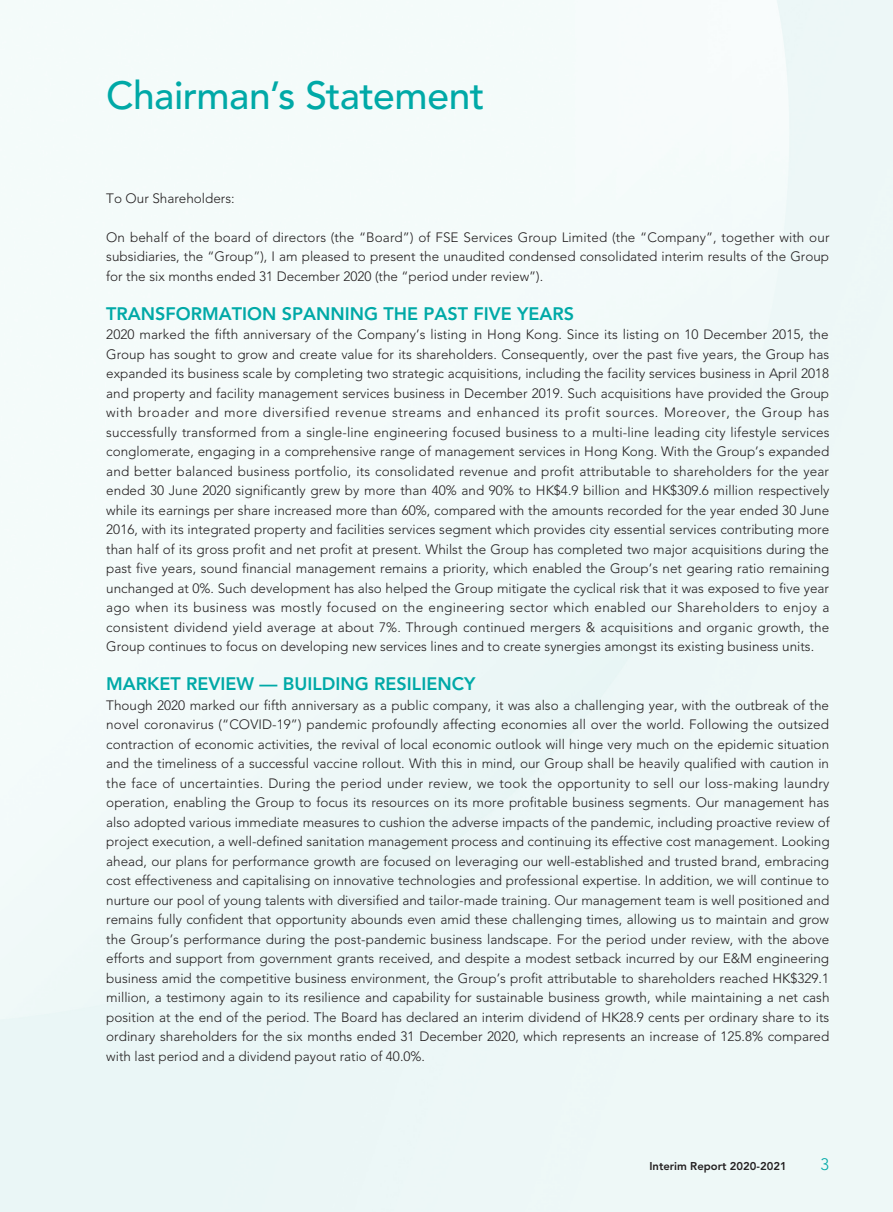
<style>
.page{position:relative;width:893px;height:1212px;background:#fff}
.page>*{position:absolute;margin:0;border:0;box-sizing:border-box;transform-origin:0 0}
.t1{font:500 39px "Avenir LT Std";letter-spacing:-.015em;color:#00a9a7}
._01_H1{font:800 18px "Avenir LT Std";color:#00a9a7}
.t2{font:300 16.5px "Avenir LT Std";color:#00a9a7}
._00_txt{font:300 13.5px/19.5px "Avenir LT Std";color:#231f20;text-align:justify}
.t3{font:800 11.25px "Avenir LT Std";color:#231f20}
</style>
<div class="page">
<p class="t1" style="left:106px;top:73px;width:380px">Chairman’s Statement</p>
<p class="_00_txt" style="left:106px;top:188px;width:130px">To Our Shareholders:</p>
<p class="_00_txt" style="left:106px;top:227px;width:725px">On behalf of the board of directors (the “Board”) of FSE Services Group Limited (the “Company”, together with our subsidiaries, the “Group”), I am pleased to present the unaudited condensed consolidated interim results of the Group for the six months ended 31 December 2020 (the “period under review”).</p>
<p class="_01_H1" style="left:106px;top:303px;width:469px">TRANSFORMATION SPANNING THE PAST FIVE YEARS</p>
<p class="_00_txt" style="left:106px;top:325px;width:725px">2020 marked the fifth anniversary of the Company’s listing in Hong Kong. Since its listing on 10 December 2015, the Group has sought to grow and create value for its shareholders. Consequently, over the past five years, the Group has expanded its business scale by completing two strategic acquisitions, including the facility services business in April 2018 and property and facility management services business in December 2019. Such acquisitions have provided the Group with broader and more diversified revenue streams and enhanced its profit sources. Moreover, the Group has successfully transformed from a single-line engineering focused business to a multi-line leading city lifestyle services conglomerate, engaging in a comprehensive range of management services in Hong Kong. With the Group’s expanded and better balanced business portfolio, its consolidated revenue and profit attributable to shareholders for the year ended 30 June 2020 significantly grew by more than 40% and 90% to HK$4.9 billion and HK$309.6 million respectively while its earnings per share increased more than 60%, compared with the amounts recorded for the year ended 30 June 2016, with its integrated property and facilities services segment which provides city essential services contributing more than half of its gross profit and net profit at present. Whilst the Group has completed two major acquisitions during the past five years, sound financial management remains a priority, which enabled the Group’s net gearing ratio remaining unchanged at 0%. Such development has also helped the Group mitigate the cyclical risk that it was exposed to five year ago when its business was mostly focused on the engineering sector which enabled our Shareholders to enjoy a consistent dividend yield average at about 7%. Through continued mergers &amp; acquisitions and organic growth, the Group continues to focus on developing new services lines and to create synergies amongst its existing business units.</p>
<p class="_01_H1" style="left:106px;top:673px;width:370px">MARKET REVIEW — BUILDING RESILIENCY</p>
<p class="_00_txt" style="left:106px;top:695px;width:725px">Though 2020 marked our fifth anniversary as a public company, it was also a challenging year, with the outbreak of the novel coronavirus (“COVID-19”) pandemic profoundly affecting economies all over the world. Following the outsized contraction of economic activities, the revival of local economic outlook will hinge very much on the epidemic situation and the timeliness of a successful vaccine rollout. With this in mind, our Group shall be heavily qualified with caution in the face of uncertainties. During the period under review, we took the opportunity to sell our loss-making laundry operation, enabling the Group to focus its resources on its more profitable business segments. Our management has also adopted various immediate measures to cushion the adverse impacts of the pandemic, including proactive review of project execution, a well-defined sanitation management process and continuing its effective cost management. Looking ahead, our plans for performance growth are focused on leveraging our well-established and trusted brand, embracing cost effectiveness and capitalising on innovative technologies and professional expertise. In addition, we will continue to nurture our pool of young talents with diversified and tailor-made training. Our management team is well positioned and remains fully confident that opportunity abounds even amid these challenging times, allowing us to maintain and grow the Group’s performance during the post-pandemic business landscape. For the period under review, with the above efforts and support from government grants received, and despite a modest setback incurred by our E&amp;M engineering business amid the competitive business environment, the Group’s profit attributable to shareholders reached HK$329.1 million, a testimony again to its resilience and capability for sustainable business growth, while maintaining a net cash position at the end of the period. The Board has declared an interim dividend of HK28.9 cents per ordinary share to its ordinary shareholders for the six months ended 31 December 2020, which represents an increase of 125.8% compared with last period and a dividend payout ratio of 40.0%.</p>
<p class="t3" style="left:649px;top:1160px;width:139px">Interim Report 2020-2021</p>
<p class="t2" style="left:821px;top:1155px;width:10px">3</p>
</div>
